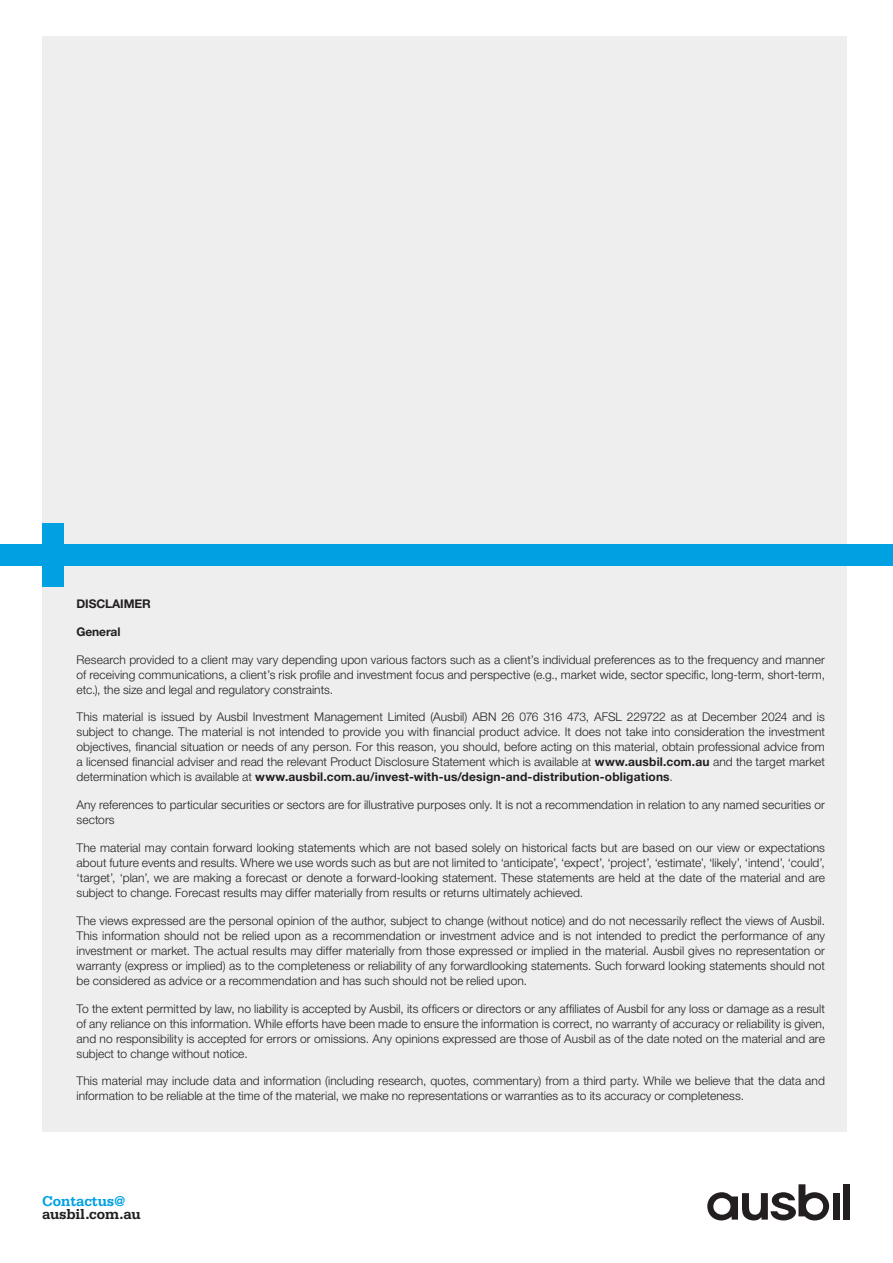
<style>
.page{position:relative;width:893px;height:1263px;background:#fff}
.page>*{position:absolute;margin:0;border:0;box-sizing:border-box;transform-origin:0 0}
.t1{font:700 15px "Serifa Std";letter-spacing:-.01em;color:#231f20}
.t2{font:700 15px "Serifa Std";letter-spacing:-.005em;color:#00a1e3}
.t3{font:300 12px/15px "Helvetica Neue LT Std";letter-spacing:.005em;color:#231f20;text-align:justify}
.t4{font:700 12px "Helvetica Neue LT Std";letter-spacing:-.01em;color:#231f20}
.s1{font-weight:700}
</style>
<div class="page">
<div style="left:43px;top:36px;width:804px;height:1095px;background:#eeeeef"></div>
<div style="left:0;top:544px;width:893px;height:22px;background:#00a1e3"></div>
<div style="left:43px;top:523px;width:21px;height:64px;background:#00a1e3"></div>
<svg style="left:707px;top:1184px;width:122px;height:36px"></svg>
<div style="left:832px;top:1193px;width:7px;height:26px;background:#231f20"></div>
<div style="left:843px;top:1184px;width:7px;height:35px;background:#231f20"></div>
<p class="t4" style="left:77px;top:596px;width:76px">DISCLAIMER</p>
<p class="t4" style="left:77px;top:624px;width:45px">General</p>
<p class="t3" style="left:77px;top:652px;width:750px">Research provided to a client may vary depending upon various factors such as a client’s individual preferences as to the frequency and manner of receiving communications, a client’s risk profile and investment focus and perspective (e.g., market wide, sector specific, long-term, short-term, etc.), the size and legal and regulatory constraints.</p>
<p class="t3" style="left:77px;top:709px;width:750px">This material is issued by Ausbil Investment Management Limited (Ausbil) ABN 26 076 316 473, AFSL 229722 as at December 2024 and is subject to change. The material is not intended to provide you with financial product advice. It does not take into consideration the investment objectives, financial situation or needs of any person. For this reason, you should, before acting on this material, obtain professional advice from a licensed financial adviser and read the relevant Product Disclosure Statement which is available at <span class="s1">www.ausbil.com.au</span> and the target market determination which is available at <span class="s1">www.ausbil.com.au/invest-with-us/design-and-distribution-obligations</span>.</p>
<p class="t3" style="left:77px;top:797px;width:750px">Any references to particular securities or sectors are for illustrative purposes only. It is not a recommendation in relation to any named securities or sectors</p>
<p class="t3" style="left:77px;top:840px;width:750px">The material may contain forward looking statements which are not based solely on historical facts but are based on our view or expectations about future events and results. Where we use words such as but are not limited to ‘anticipate’, ‘expect’, ‘project’, ‘estimate’, ‘likely’, ‘intend’, ‘could’, ‘target’, ‘plan’, we are making a forecast or denote a forward-looking statement. These statements are held at the date of the material and are subject to change. Forecast results may differ materially from results or returns ultimately achieved.</p>
<p class="t3" style="left:77px;top:913px;width:750px">The views expressed are the personal opinion of the author, subject to change (without notice) and do not necessarily reflect the views of Ausbil.<br>This information should not be relied upon as a recommendation or investment advice and is not intended to predict the performance of any investment or market. The actual results may differ materially from those expressed or implied in the material. Ausbil gives no representation or warranty (express or implied) as to the completeness or reliability of any forwardlooking statements. Such forward looking statements should not be considered as advice or a recommendation and has such should not be relied upon.</p>
<p class="t3" style="left:77px;top:1000px;width:750px">To the extent permitted by law, no liability is accepted by Ausbil, its officers or directors or any affiliates of Ausbil for any loss or damage as a result of any reliance on this information. While efforts have been made to ensure the information is correct, no warranty of accuracy or reliability is given, and no responsibility is accepted for errors or omissions. Any opinions expressed are those of Ausbil as of the date noted on the material and are subject to change without notice.</p>
<p class="t3" style="left:77px;top:1073px;width:750px">This material may include data and information (including research, quotes, commentary) from a third party. While we believe that the data and information to be reliable at the time of the material, we make no representations or warranties as to its accuracy or completeness.</p>
<p class="t2" style="left:42px;top:1192px;width:85px">Contactus@</p>
<p class="t1" style="left:42px;top:1206px;width:100px">ausbil.com.au</p>
</div>
